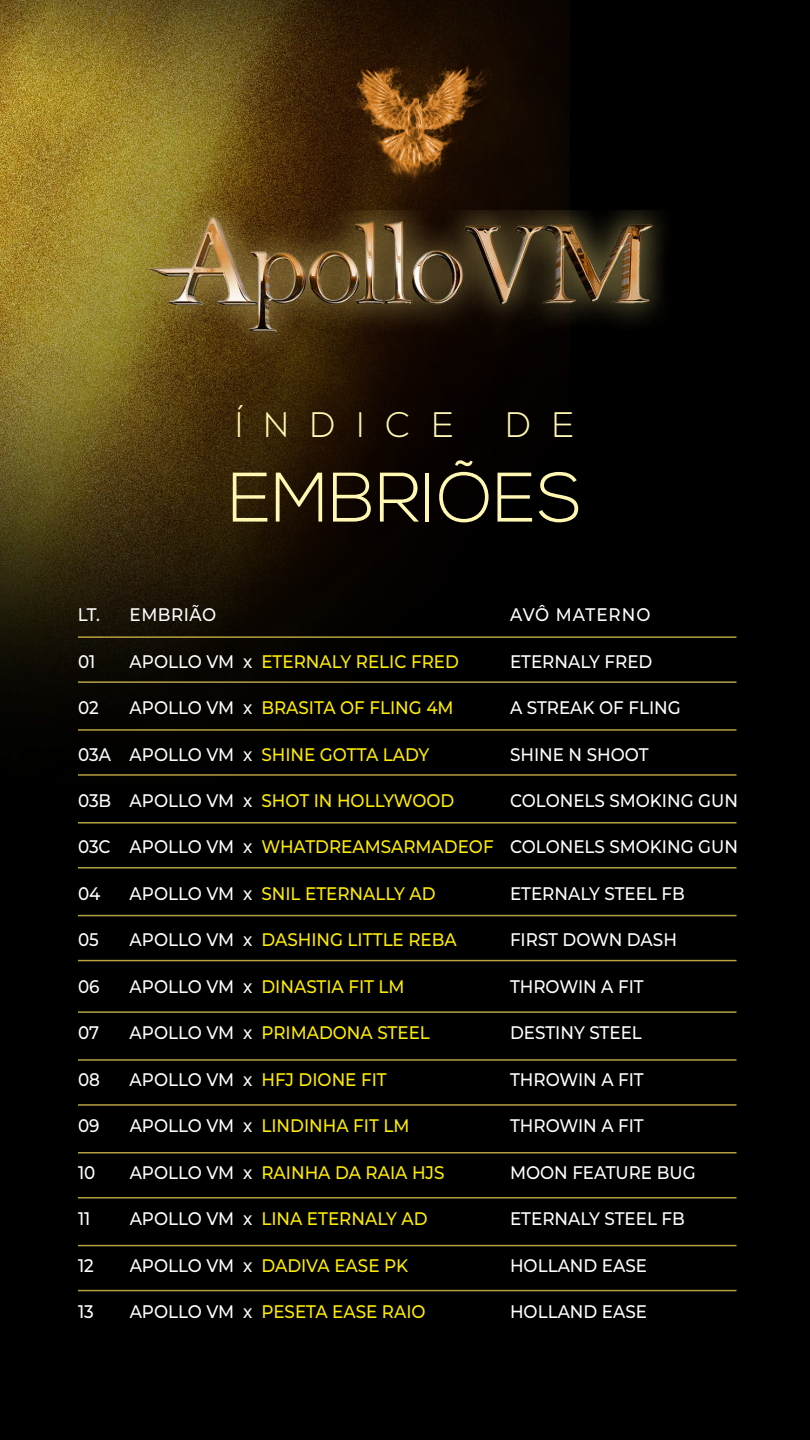
<style>
.page{position:relative;width:810px;height:1440px;background:#000}
.page>*{position:absolute;margin:0;border:0;box-sizing:border-box;transform-origin:0 0}
.t1{font:300 69.9px "Nexa";color:#fff7b2}
.t2{font:300 35.4px "Nexa";letter-spacing:.6em;color:#fff7b2}
.t3{font:500 18.23px "Montserrat";color:#ffed00;scale:.92 1}
.t4{font:500 18.23px "Montserrat";color:#fff;scale:.92 1}
.t5{font:500 18.23px "Montserrat";letter-spacing:.03em;color:#fff;scale:.92 1}
.t6{font:500 18.23px "Montserrat";letter-spacing:.06em;color:#fff;scale:.92 1}
.s1{color:#fff}
.s2{color:#ffed00}
</style>
<div class="page">
<img style="left:0;top:0;width:570px;height:840px">
<img style="left:313px;top:40px;width:240px;height:171px">
<hr style="left:78px;top:636px;width:658px;height:2px;background:#b6a141">
<hr style="left:78px;top:822px;width:658px;height:2px;background:#b6a141">
<hr style="left:78px;top:1152px;width:658px;height:2px;background:#b6a141">
<hr style="left:78px;top:729px;width:658px;height:2px;background:#b6a141">
<hr style="left:78px;top:1059px;width:658px;height:2px;background:#b6a141">
<hr style="left:78px;top:915px;width:658px;height:1px;background:#b6a141">
<hr style="left:78px;top:1245px;width:658px;height:1px;background:#b6a141">
<hr style="left:78px;top:681px;width:658px;height:2px;background:#b6a141">
<hr style="left:78px;top:1011px;width:658px;height:2px;background:#b6a141">
<hr style="left:78px;top:867px;width:658px;height:2px;background:#b6a141">
<hr style="left:78px;top:1197px;width:658px;height:2px;background:#b6a141">
<hr style="left:78px;top:774px;width:658px;height:2px;background:#b6a141">
<hr style="left:78px;top:1104px;width:658px;height:2px;background:#b6a141">
<hr style="left:78px;top:960px;width:658px;height:1px;background:#b6a141">
<hr style="left:78px;top:1290px;width:658px;height:1px;background:#b6a141">
<img style="left:117px;top:211px;width:561px;height:142px">
<h2 class="t2" style="left:236px;top:404px;width:220px">ÍNDICE</h2>
<h2 class="t2" style="left:506px;top:404px;width:70px">D E</h2>
<h1 class="t1" style="left:228px;top:457px;width:355px">EMBRIÕES</h1>
<p class="t5" style="left:78px;top:602px;width:152px">LT. EMBRIÃO</p>
<p class="t6" style="left:510px;top:602px;width:154px">AVÔ MATERNO</p>
<p class="t4" style="left:78px;top:648px;width:20px">01</p>
<p class="t3" style="left:130px;top:648px;width:360px"><span class="s1">APOLLO VM x</span> ETERNALY RELIC FRED</p>
<p class="t4" style="left:510px;top:648px;width:156px">ETERNALY FRED</p>
<p class="t4" style="left:78px;top:695px;width:24px">02</p>
<p class="t3" style="left:130px;top:695px;width:354px"><span class="s1">APOLLO VM x</span> BRASITA OF FLING 4M</p>
<p class="t4" style="left:510px;top:695px;width:187px">A STREAK OF FLING</p>
<p class="t3" style="left:78px;top:741px;width:383px"><span class="s1">03A APOLLO VM x</span> SHINE GOTTA LADY</p>
<p class="t4" style="left:510px;top:741px;width:152px">SHINE N SHOOT</p>
<p class="t3" style="left:78px;top:788px;width:411px"><span class="s1">03B APOLLO VM x</span> SHOT IN HOLLYWOOD</p>
<p class="t4" style="left:510px;top:788px;width:249px">COLONELS SMOKING GUN</p>
<p class="t4" style="left:78px;top:834px;width:719px">03C APOLLO VM x <span class="s2">WHATDREAMSARMADEOF</span> COLONELS SMOKING GUN</p>
<p class="t4" style="left:78px;top:881px;width:26px">04</p>
<p class="t3" style="left:130px;top:881px;width:334px"><span class="s1">APOLLO VM x</span> SNIL ETERNALLY AD</p>
<p class="t4" style="left:510px;top:881px;width:192px">ETERNALY STEEL FB</p>
<p class="t4" style="left:78px;top:927px;width:24px">05</p>
<p class="t3" style="left:130px;top:927px;width:357px"><span class="s1">APOLLO VM x</span> DASHING LITTLE REBA</p>
<p class="t4" style="left:510px;top:927px;width:183px">FIRST DOWN DASH</p>
<p class="t4" style="left:78px;top:974px;width:25px">06</p>
<p class="t3" style="left:130px;top:974px;width:300px"><span class="s1">APOLLO VM x</span> DINASTIA FIT LM</p>
<p class="t4" style="left:510px;top:974px;width:147px">THROWIN A FIT</p>
<p class="t4" style="left:78px;top:1020px;width:24px">07</p>
<p class="t3" style="left:130px;top:1020px;width:328px"><span class="s1">APOLLO VM x</span> PRIMADONA STEEL</p>
<p class="t4" style="left:510px;top:1020px;width:145px">DESTINY STEEL</p>
<p class="t4" style="left:78px;top:1067px;width:25px">08</p>
<p class="t3" style="left:130px;top:1067px;width:281px"><span class="s1">APOLLO VM x</span> HFJ DIONE FIT</p>
<p class="t4" style="left:510px;top:1067px;width:147px">THROWIN A FIT</p>
<p class="t4" style="left:78px;top:1113px;width:25px">09</p>
<p class="t3" style="left:130px;top:1113px;width:306px"><span class="s1">APOLLO VM x</span> LINDINHA FIT LM</p>
<p class="t4" style="left:510px;top:1113px;width:147px">THROWIN A FIT</p>
<p class="t4" style="left:78px;top:1160px;width:20px">10</p>
<p class="t3" style="left:130px;top:1160px;width:344px"><span class="s1">APOLLO VM x</span> RAINHA DA RAIA HJS</p>
<p class="t4" style="left:510px;top:1160px;width:203px">MOON FEATURE BUG</p>
<p class="t4" style="left:78px;top:1206px;width:15px">11</p>
<p class="t3" style="left:130px;top:1206px;width:325px"><span class="s1">APOLLO VM x</span> LINA ETERNALY AD</p>
<p class="t4" style="left:510px;top:1206px;width:192px">ETERNALY STEEL FB</p>
<p class="t4" style="left:78px;top:1253px;width:19px">12</p>
<p class="t3" style="left:130px;top:1253px;width:304px"><span class="s1">APOLLO VM x</span> DADIVA EASE PK</p>
<p class="t4" style="left:510px;top:1253px;width:150px">HOLLAND EASE</p>
<p class="t4" style="left:78px;top:1299px;width:19px">13</p>
<p class="t3" style="left:130px;top:1299px;width:323px"><span class="s1">APOLLO VM x</span> PESETA EASE RAIO</p>
<p class="t4" style="left:510px;top:1299px;width:150px">HOLLAND EASE</p>
</div>
